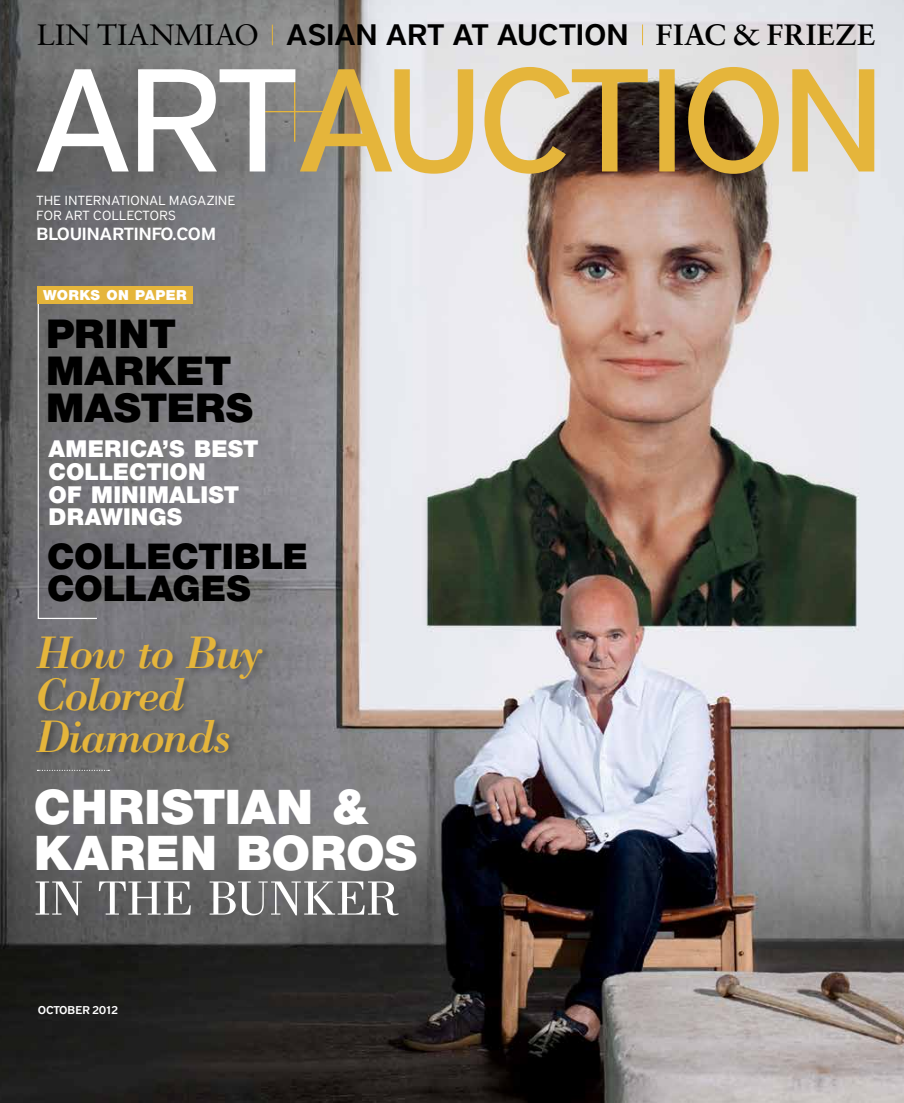
<style>
.page{position:relative;width:904px;height:1103px;background:#fff}
.page>*{position:absolute;margin:0;border:0;box-sizing:border-box;transform-origin:0 0}
.t1{font:49.62px "Bodoni Std";letter-spacing:-.015em;color:#fff}
.t2{font:900 47.88px "Helvetica Neue LT Std";color:#fff}
.t3{font:italic 47px/41.8px "Bodoni Std";letter-spacing:-.045em;color:#e5b53b}
.t4{font:900 39.88px/36.6px "Helvetica Neue LT Std";color:#000}
.t5{font:900 35.5px/32.6px "Helvetica Neue LT Std";letter-spacing:-.015em;color:#000}
.t6{font:600 29.5px "District";letter-spacing:-.005em;color:#000}
.t7{font:900 23.38px/22.9px "Helvetica Neue LT Std";letter-spacing:.005em;color:#fff}
.t8{font:600 17.5px "District";color:#fff}
.t9{font:900 13.88px "Helvetica Neue LT Std";letter-spacing:.025em;color:#fff}
.t10{font:13.12px/14.4px "District";letter-spacing:.035em;color:#fff}
.t11{font:600 11.25px "District";color:#fff}
.s1{font-family:"Sabon LT Std";font-weight:400}
.s2{font-family:"Sabon LT Std";font-weight:700}
</style>
<div class="page">
<img style="left:0;top:0;width:904px;height:1102px">
<svg style="left:300px;top:67px;width:574px;height:107px;background:#bca77a"></svg>
<svg style="left:36px;top:69px;width:288px;height:102px"></svg>
<div style="left:38px;top:287px;width:60px;height:332px;border:1px solid #fff"></div>
<div style="left:38px;top:287px;width:155px;height:17px;background:#e5b53b"></div>
<div style="left:34px;top:634px;width:237px;height:127px;background:#000;opacity:.32"></div>
<svg style="left:642px;top:24px;width:1px;height:21px"></svg>
<svg style="left:37px;top:769px;width:72px;height:2px"></svg>
<svg style="left:272px;top:25px;width:1px;height:20px"></svg>
<p class="t6" style="left:37px;top:17px;width:840px"><span class="s1">LIN TIANMIAO</span> ASIAN ART AT AUCTION <span class="s2">FIAC &amp; FRIEZE</span></p>
<p class="t10" style="left:36px;top:193px;width:200px">THE INTERNATIONAL MAGAZINE<br>FOR ART COLLECTORS</p>
<p class="t8" style="left:36px;top:223px;width:181px">BLOUINARTINFO.COM</p>
<p class="t9" style="left:43px;top:287px;width:145px">WORKS ON PAPER</p>
<h3 class="t4" style="left:46px;top:316px;width:208px">PRINT<br>MARKET<br>MASTERS</h3>
<p class="t7" style="left:49px;top:437px;width:212px">AMERICA’S BEST<br>COLLECTION<br>OF MINIMALIST<br>DRAWINGS</p>
<h3 class="t5" style="left:47px;top:539px;width:263px">COLLECTIBLE<br>COLLAGES</h3>
<h3 class="t3" style="left:35px;top:631px;width:229px">How to Buy<br>Colored<br>Diamonds</h3>
<h2 class="t2" style="left:34px;top:778px;width:336px">CHRISTIAN &amp;</h2>
<h2 class="t2" style="left:34px;top:824px;width:385px">KAREN BOROS</h2>
<h1 class="t1" style="left:34px;top:870px;width:367px">IN THE BUNKER</h1>
<p class="t11" style="left:38px;top:1003px;width:82px">OCTOBER 2012</p>
</div>
